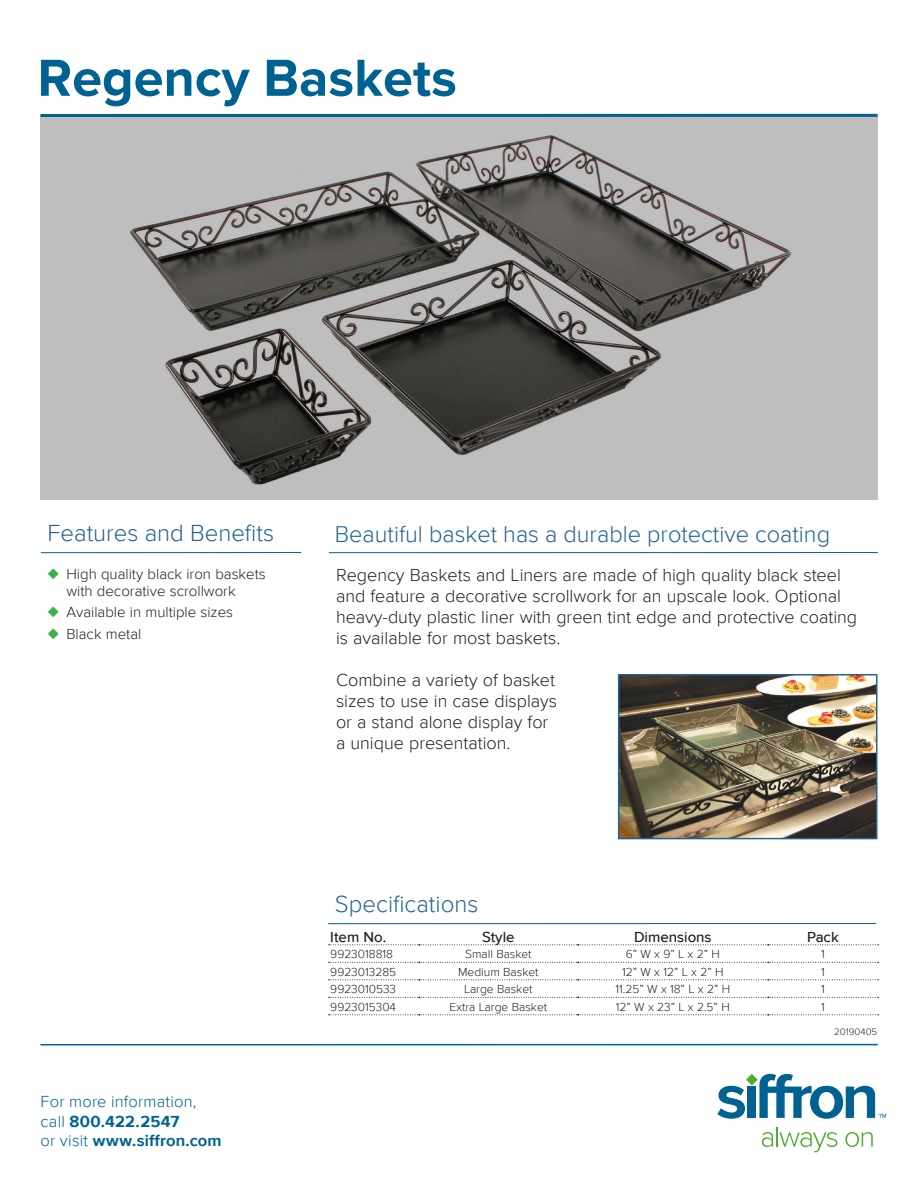
<style>
.page{position:relative;width:918px;height:1188px;background:#fff}
.page>*{position:absolute;margin:0;border:0;box-sizing:border-box;transform-origin:0 0}
.Item_Subhead{font:700 54px "Proxima Nova";color:#006193}
.t1{font:300 24px "Proxima Nova";color:#236194}
.t2{font:300 23.55px "Proxima Nova";color:#236194}
.t3{font:300 18px/21px "Proxima Nova";color:#231f20}
.t4{font:300 16.5px/19.8px "Proxima Nova";letter-spacing:.01em;color:#006193}
.t5{font:700 16.5px "Proxima Nova";letter-spacing:.01em;color:#006193}
.t6{font:300 15px/16.5px "Proxima Nova";color:#231f20}
.t7{font:500 15px "Proxima Nova";color:#231f20}
.t8{font:300 12px "Proxima Nova";color:#231f20}
.t9{font:300 9.75px "Proxima Nova";color:#231f20}
.s1{color:#3eb049}
.s2{font-weight:700}
.s3{font-weight:300}
</style>
<div class="page">
<img style="left:41px;top:117px;width:837px;height:383px">
<hr style="left:41px;top:114px;width:837px;height:3px;background:#006193">
<hr style="left:40px;top:1044px;width:838px;height:1px;background:#006193">
<svg style="left:762px;top:1127px;width:75px;height:25px"></svg>
<svg style="left:845px;top:1132px;width:28px;height:15px"></svg>
<svg style="left:717px;top:1074px;width:169px;height:45px"></svg>
<hr style="left:41px;top:552px;width:260px;height:1px;background:#006193">
<hr style="left:329px;top:552px;width:549px;height:1px;background:#006193">
<hr style="left:328px;top:923px;width:548px;height:1px;background:#006193">
<img style="left:621px;top:677px;width:254px;height:159px">
<div style="left:618px;top:674px;width:260px;height:165px;border:2px solid #266194"></div>
<svg style="left:329px;top:944px;width:550px;height:1px"></svg>
<svg style="left:329px;top:962px;width:550px;height:1px"></svg>
<svg style="left:329px;top:979px;width:550px;height:1px"></svg>
<svg style="left:329px;top:997px;width:550px;height:1px"></svg>
<svg style="left:329px;top:1014px;width:550px;height:1px"></svg>
<p class="Item_Subhead" style="left:38px;top:47px;width:421px">Regency Baskets</p>
<p class="t1" style="left:48px;top:519px;width:228px">Features and Benefits</p>
<p class="t2" style="left:335px;top:521px;width:497px">Beautiful basket has a durable protective coating</p>
<p class="t6" style="left:66px;top:566px;width:201px;text-indent:-19px"><span class="s1">◆</span> High quality black iron baskets with decorative scrollwork</p>
<p class="t6" style="left:48px;top:605px;width:187px"><span class="s1">◆</span> Available in multiple sizes</p>
<p class="t6" style="left:48px;top:627px;width:95px"><span class="s1">◆</span> Black metal</p>
<p class="t4" style="left:41px;top:1092px;width:158px">For more information, call <span class="s2">800.422.2547</span></p>
<p class="t5" style="left:41px;top:1131px;width:183px"><span class="s3">or visit</span> www.siffron.com</p>
<p class="t3" style="left:336px;top:565px;width:523px">Regency Baskets and Liners are made of high quality black steel and feature a decorative scrollwork for an upscale look. Optional heavy-duty plastic liner with green tint edge and protective coating is available for most baskets.</p>
<p class="t3" style="left:336px;top:670px;width:223px">Combine a variety of basket sizes to use in case displays or a stand alone display for a unique presentation.</p>
<p class="t1" style="left:335px;top:890px;width:145px">Specifications</p>
<p class="t7" style="left:330px;top:928px;width:58px">Item No.</p>
<p class="t7" style="left:482px;top:928px;width:34px">Style</p>
<p class="t7" style="left:634px;top:928px;width:79px">Dimensions</p>
<p class="t7" style="left:807px;top:928px;width:33px">Pack</p>
<p class="t8" style="left:330px;top:947px;width:64px">9923018818</p>
<p class="t8" style="left:465px;top:947px;width:68px">Small Basket</p>
<p class="t8" style="left:626px;top:947px;width:96px">6” W x 9” L x 2” H</p>
<p class="t8" style="left:821px;top:947px;width:5px">1</p>
<p class="t8" style="left:330px;top:965px;width:67px">9923013285</p>
<p class="t8" style="left:458px;top:965px;width:82px">Medium Basket</p>
<p class="t8" style="left:622px;top:965px;width:103px">12” W x 12” L x 2” H</p>
<p class="t8" style="left:821px;top:965px;width:5px">1</p>
<p class="t8" style="left:330px;top:982px;width:67px">9923010533</p>
<p class="t8" style="left:464px;top:982px;width:70px">Large Basket</p>
<p class="t8" style="left:616px;top:982px;width:116px">11.25” W x 18” L x 2” H</p>
<p class="t8" style="left:821px;top:982px;width:5px">1</p>
<p class="t8" style="left:330px;top:1000px;width:67px">9923015304</p>
<p class="t8" style="left:450px;top:1000px;width:99px">Extra Large Basket</p>
<p class="t8" style="left:616px;top:1000px;width:115px">12” W x 23” L x 2.5” H</p>
<p class="t8" style="left:821px;top:1000px;width:5px">1</p>
<p class="t9" style="left:834px;top:1026px;width:45px">20190405</p>
</div>
